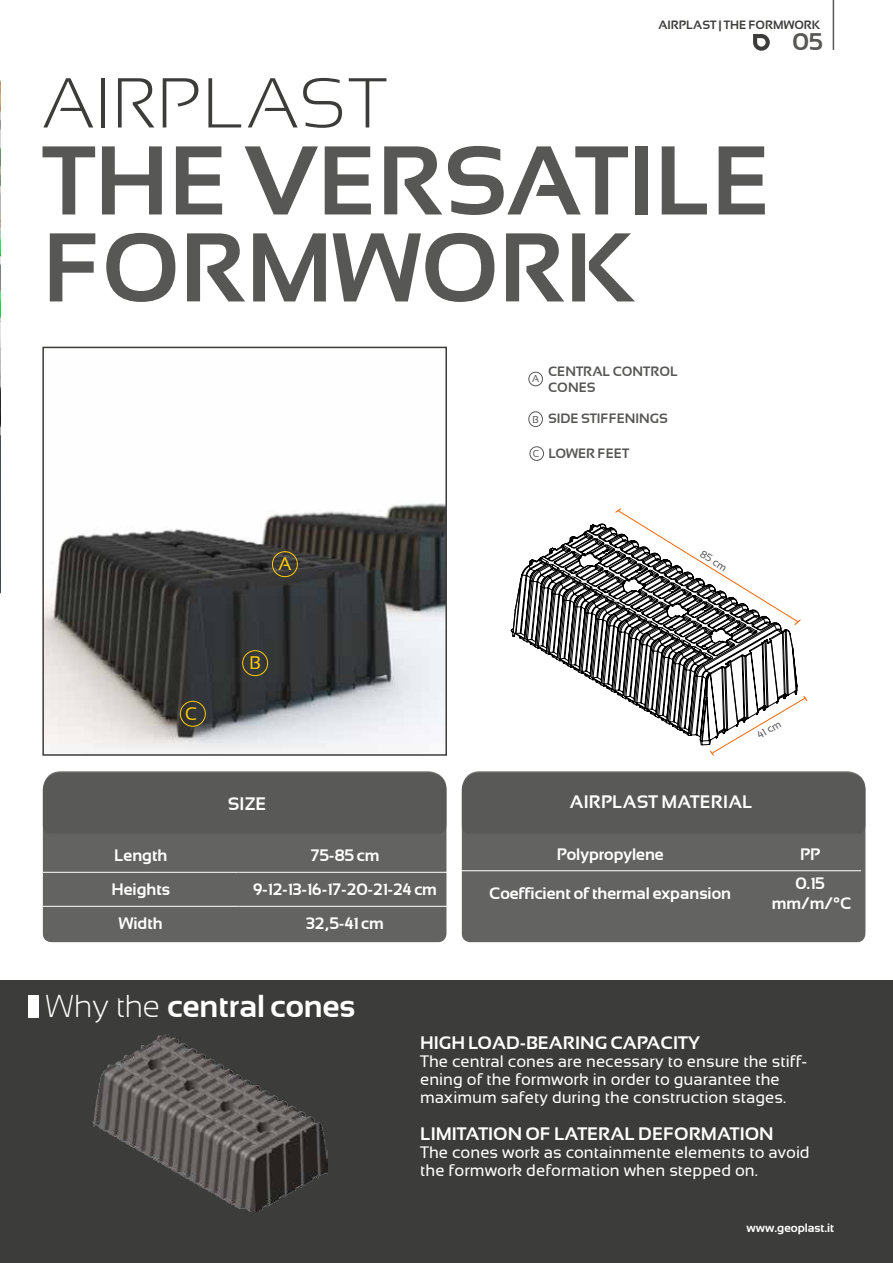
<style>
.page{position:relative;width:893px;height:1263px;background:#fff}
.page>*{position:absolute;margin:0;border:0;box-sizing:border-box;transform-origin:0 0}
.t1{font:700 97.5px/87px "Sansation";letter-spacing:-.005em;color:#575756}
.t2{font:300 70.5px "Sansation";letter-spacing:.03em;color:#3c3c3b}
.t3{font:700 31.5px "Sansation";color:#fff}
.t4{font:700 24px "Sansation";color:#575756}
.t5{font:18.15px "Sansation";color:#fc0}
.t6{font:700 18px "Sansation";color:#fff}
.t7{font:16.5px/18px "Sansation";color:#fff}
.t8{font:700 16.5px/19.8px "Sansation";color:#fff;text-align:center}
.t9{font:700 13.5px/16.2px "Sansation";color:#575756}
.t10{font:700 12px "Sansation";color:#3c3c3b}
.t11{font:700 12px "Sansation";color:#fff}
.t12{font:10.5px "Sansation";color:#575756}
.s1{font-weight:400;font-size:9.9px}
.s2{font-weight:300}
</style>
<div class="page">
<div style="left:462px;top:834px;width:403px;height:108px;background:#636362"></div>
<div style="left:43px;top:834px;width:403px;height:108px;background:#636362"></div>
<div style="left:462px;top:771px;width:403px;height:63px;background:#595958"></div>
<div style="left:43px;top:771px;width:403px;height:63px;background:#595958"></div>
<hr style="left:461px;top:870px;width:298px;height:1px;background:#fff">
<hr style="left:759px;top:870px;width:102px;height:1px;background:#fff">
<hr style="left:43px;top:872px;width:196px;height:1px;background:#fff">
<hr style="left:239px;top:872px;width:212px;height:1px;background:#fff">
<hr style="left:43px;top:906px;width:196px;height:1px;background:#fff">
<hr style="left:239px;top:906px;width:212px;height:1px;background:#fff">
<div style="left:0;top:980px;width:893px;height:283px;background:#3c3c3b"></div>
<img style="left:45px;top:502px;width:399px;height:251px">
<div style="left:42px;top:347px;width:405px;height:409px;border:2px solid #3c3c3b"></div>
<div style="left:28px;top:996px;width:11px;height:22px;background:#fff"></div>
<img style="left:92px;top:1034px;width:236px;height:177px">
<img style="left:0;top:239px;width:1px;height:355px">
<hr style="left:0;top:81px;width:1px;height:158px;background:#bababa">
<div style="left:529px;top:372px;width:14px;height:14px;border:1px solid #575756;border-radius:50%"></div>
<div style="left:272px;top:551px;width:26px;height:26px;border:1px solid #fc0;border-radius:50%"></div>
<div style="left:242px;top:650px;width:26px;height:26px;border:1px solid #fc0;border-radius:50%"></div>
<div style="left:180px;top:701px;width:26px;height:26px;border:1px solid #fc0;border-radius:50%"></div>
<div style="left:528px;top:411px;width:15px;height:16px;border:1px solid #575756;border-radius:50%"></div>
<div style="left:530px;top:446px;width:14px;height:15px;border:1px solid #575756;border-radius:50%"></div>
<svg style="left:511px;top:508px;width:297px;height:248px"></svg>
<hr style="left:833px;top:0;width:1px;height:50px;background:#575756">
<svg style="left:753px;top:34px;width:17px;height:17px"></svg>
<p class="t10" style="left:658px;top:18px;width:164px">AIRPLAST | THE FORMWORK</p>
<h2 class="t2" style="left:43px;top:64px;width:345px">AIRPLAST</h2>
<h1 class="t1" style="left:43px;top:137px;width:730px">THE VERSATILE<br>FORMWORK</h1>
<p class="t9" style="left:548px;top:363px;width:131px;text-indent:-16px"><sub>A</sub> CENTRAL CONTROL<br>CONES</p>
<p class="t9" style="left:532px;top:410px;width:137px"><span class="s1">B</span> SIDE STIFFENINGS</p>
<p class="t9" style="left:533px;top:445px;width:98px"><span class="s1">C</span> LOWER FEET</p>
<h3 class="t4" style="left:793px;top:28px;width:31px">05</h3>
<p class="t5" style="left:185px;top:704px;width:14px">C</p>
<p class="t5" style="left:278px;top:553px;width:15px">A</p>
<p class="t5" style="left:249px;top:652px;width:13px">B</p>
<p class="t12" style="left:704px;top:548px;width:31px;rotate:32deg">85 cm</p>
<p class="t12" style="left:755px;top:731px;width:28px;rotate:-30deg">41 cm</p>
<p class="t6" style="left:228px;top:793px;width:40px">SIZE</p>
<p class="t8" style="left:114px;top:845px;width:55px">Length</p>
<p class="t8" style="left:310px;top:845px;width:71px">75-85 cm</p>
<p class="t8" style="left:111px;top:880px;width:60px">Heights</p>
<p class="t8" style="left:253px;top:880px;width:186px">9-12-13-16-17-20-21-24 cm</p>
<p class="t8" style="left:119px;top:914px;width:46px">Width</p>
<p class="t8" style="left:306px;top:914px;width:79px">32,5-41 cm</p>
<h3 class="t3" style="left:46px;top:988px;width:311px"><span class="s2">Why the</span> central cones</h3>
<p class="t6" style="left:570px;top:792px;width:184px">AIRPLAST MATERIAL</p>
<p class="t8" style="left:557px;top:844px;width:109px">Polypropylene</p>
<p class="t8" style="left:800px;top:844px;width:22px">PP</p>
<p class="t8" style="left:489px;top:883px;width:243px">Coefficient of thermal expansion</p>
<p class="t8" style="left:772px;top:873px;width:81px">0.15 mm/m/°C</p>
<p class="t6" style="left:420px;top:1032px;width:281px">HIGH LOAD-BEARING CAPACITY</p>
<p class="t7" style="left:420px;top:1052px;width:389px">The central cones are necessary to ensure the stiff&shy;ening of the formwork in order to guarantee the maximum safety during the construction stages.</p>
<p class="t6" style="left:420px;top:1124px;width:355px">LIMITATION OF LATERAL DEFORMATION</p>
<p class="t7" style="left:420px;top:1144px;width:391px">The cones work as containmente elements to avoid the formwork deformation when stepped on.</p>
<p class="t11" style="left:746px;top:1221px;width:89px">www.geoplast.it</p>
</div>
